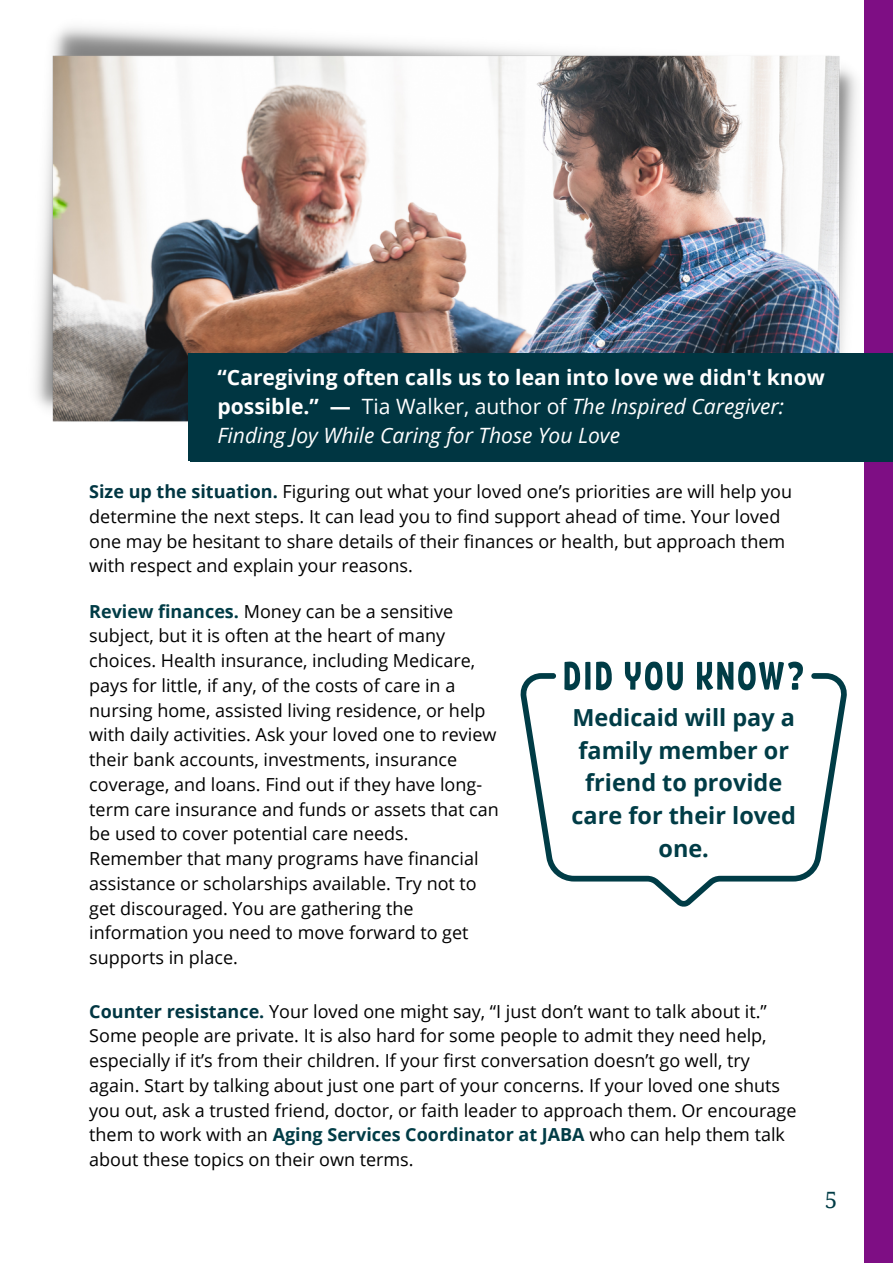
<style>
.page{position:relative;width:893px;height:1264px;background:#fff}
.page>*{position:absolute;margin:0;border:0;box-sizing:border-box;transform-origin:0 0}
.t1{font:700 23.4px/32.5px "Open Sans";color:#003c46;text-align:center}
.t2{font:22.5px "Noto Serif";color:#003c46}
.t3{font:700 21.15px/29.2px "Open Sans";color:#fff}
.t4{font:18px/24.8px "Open Sans";color:#000}
.s1{font-weight:400}
.s2{font-weight:400;font-style:italic}
.s3{font-weight:700;color:#003642}
.s4{font-weight:700;color:#003c46}
</style>
<div class="page">
<div style="left:864px;top:0;width:28px;height:1262px;background:#7e0e84"></div>
<img style="left:35px;top:16px;width:830px;height:445px">
<div style="left:189px;top:354px;width:703px;height:106px;background:#003642"></div>
<svg style="left:520px;top:673px;width:326px;height:233px"></svg>
<svg style="left:564px;top:661px;width:26px;height:29px"></svg>
<svg style="left:596px;top:661px;width:15px;height:29px"></svg>
<svg style="left:625px;top:661px;width:57px;height:29px"></svg>
<svg style="left:697px;top:661px;width:105px;height:29px"></svg>
<p class="t3" style="left:217px;top:362px;width:608px">“Caregiving often calls us to lean into love we didn't know possible.” ― <span class="s1">Tia Walker, author of</span> <span class="s2">The Inspired Caregiver:<br>Finding Joy While Caring for Those You Love</span></p>
<p class="t4" style="left:89px;top:478px;width:704px"><span class="s3">Size up the situation.</span> Figuring out what your loved one’s priorities are will help you determine the next steps. It can lead you to find support ahead of time. Your loved one may be hesitant to share details of their finances or health, but approach them with respect and explain your reasons.</p>
<p class="t4" style="left:89px;top:598px;width:411px"><span class="s4">Review finances.</span> Money can be a sensitive subject, but it is often at the heart of many choices. Health insurance, including Medicare, pays for little, if any, of the costs of care in a nursing home, assisted living residence, or help with daily activities. Ask your loved one to review their bank accounts, investments, insurance coverage, and loans. Find out if they have long&shy;term care insurance and funds or assets that can be used to cover potential care needs.<br>Remember that many programs have financial assistance or scholarships available. Try not to get discouraged. You are gathering the information you need to move forward to get supports in place.</p>
<p class="t1" style="left:571px;top:700px;width:226px">Medicaid will pay a family member or friend to provide care for their loved one.</p>
<p class="t4" style="left:89px;top:998px;width:708px"><span class="s3">Counter resistance.</span> Your loved one might say, “I just don’t want to talk about it.” Some people are private. It is also hard for some people to admit they need help, especially if it’s from their children. If your first conversation doesn’t go well, try again. Start by talking about just one part of your concerns. If your loved one shuts you out, ask a trusted friend, doctor, or faith leader to approach them. Or encourage them to work with an <span class="s4">Aging Services Coordinator at JABA</span> who can help them talk about these topics on their own terms.</p>
<p class="t2" style="left:824px;top:1183px;width:14px">5</p>
</div>
